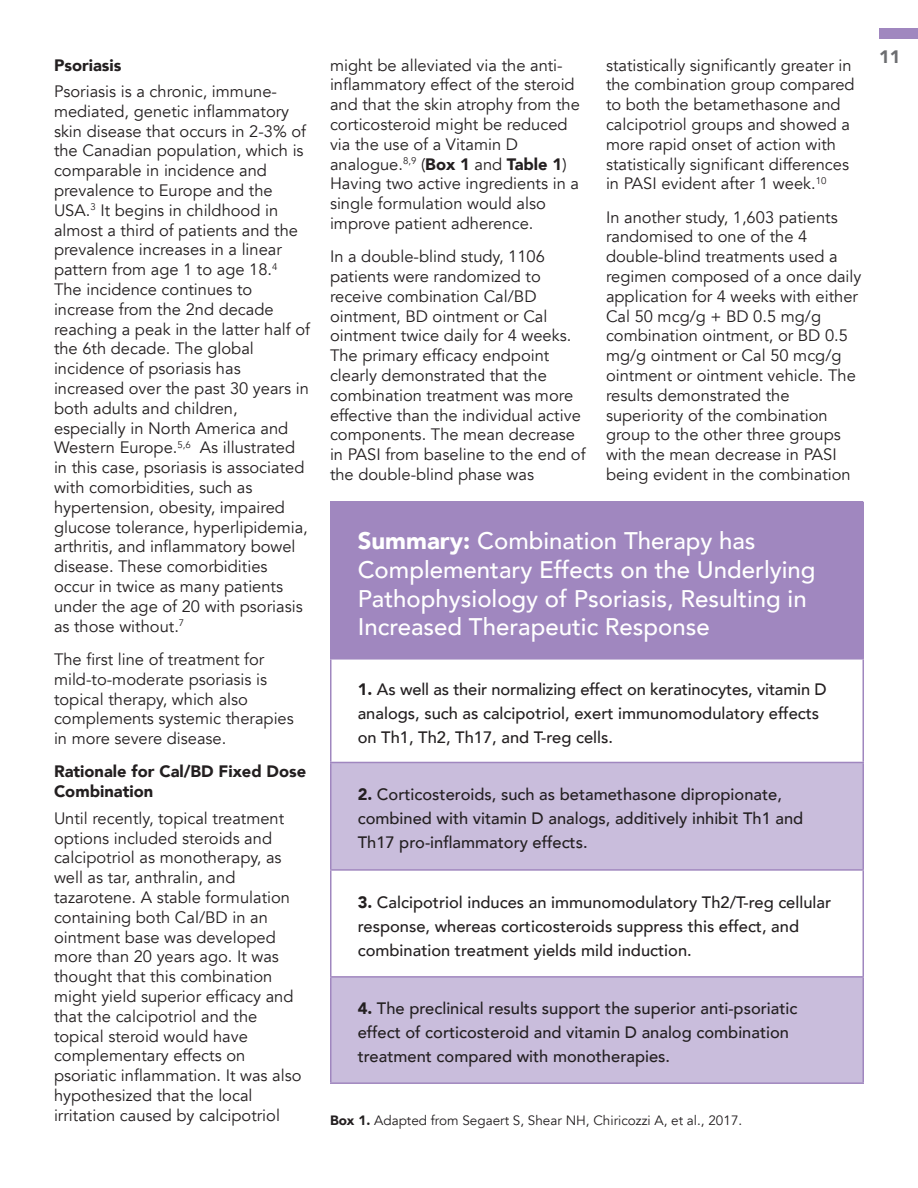
<style>
.page{position:relative;width:918px;height:1188px;background:#fff}
.page>*{position:absolute;margin:0;border:0;box-sizing:border-box;transform-origin:0 0}
.t1{font:500 24px/28.8px "Avenir";color:#fff}
.t2{font:900 18px "Avenir";color:#6c6d70}
.References{font:16.5px/19.8px "Avenir";color:#231f20}
.References-2{font:500 16.5px/24px "Avenir";color:#231f20}
.References-3{font:900 16.5px/19.8px "Avenir";color:#231f20}
.References-4{font:13.5px "Avenir";color:#231f20}
.s1{font-weight:900}
</style>
<div class="page">
<div style="left:879px;top:28px;width:39px;height:11px;background:#a087bf"></div>
<div style="left:331px;top:502px;width:532px;height:157px;background:#a087bf"></div>
<div style="left:332px;top:763px;width:530px;height:319px;background:#c9bddc"></div>
<div style="left:331px;top:870px;width:532px;height:107px;background:#fff"></div>
<hr style="left:330px;top:502px;width:2px;height:156px;background:#a087bf">
<hr style="left:862px;top:502px;width:2px;height:156px;background:#a087bf">
<hr style="left:330px;top:660px;width:2px;height:102px;background:#a087bf">
<hr style="left:330px;top:658px;width:534px;height:2px;background:#a087bf">
<hr style="left:862px;top:660px;width:2px;height:102px;background:#a087bf">
<hr style="left:330px;top:763px;width:2px;height:106px;background:#a087bf">
<hr style="left:330px;top:762px;width:534px;height:1px;background:#a087bf">
<hr style="left:862px;top:763px;width:2px;height:106px;background:#a087bf">
<hr style="left:330px;top:871px;width:2px;height:105px;background:#a087bf">
<hr style="left:330px;top:869px;width:534px;height:2px;background:#a087bf">
<hr style="left:862px;top:871px;width:2px;height:105px;background:#a087bf">
<hr style="left:330px;top:978px;width:2px;height:104px;background:#a087bf">
<hr style="left:330px;top:976px;width:534px;height:2px;background:#a087bf">
<hr style="left:862px;top:978px;width:2px;height:104px;background:#a087bf">
<hr style="left:330px;top:1082px;width:534px;height:2px;background:#a087bf">
<p class="References-3" style="left:54px;top:54px;width:69px">Psoriasis</p>
<p class="References" style="left:54px;top:82px;width:258px">Psoriasis is a chronic, immune&shy;mediated, genetic inflammatory skin disease that occurs in 2-3% of the Canadian population, which is comparable in incidence and prevalence to Europe and the<br>USA.<sup>3</sup> It begins in childhood in almost a third of patients and the prevalence increases in a linear pattern from age 1 to age 18.<sup>4<br></sup>The incidence continues to increase from the 2nd decade reaching a peak in the latter half of the 6th decade. The global incidence of psoriasis has increased over the past 30 years in both adults and children, especially in North America and<br>Western Europe.<sup>5,6</sup> As illustrated in this case, psoriasis is associated with comorbidities, such as hypertension, obesity, impaired glucose tolerance, hyperlipidemia, arthritis, and inflammatory bowel disease. These comorbidities occur in twice as many patients under the age of 20 with psoriasis as those without.<sup>7</sup></p>
<p class="References" style="left:54px;top:650px;width:241px">The first line of treatment for mild-to-moderate psoriasis is topical therapy, which also complements systemic therapies in more severe disease.</p>
<p class="References-3" style="left:54px;top:761px;width:254px">Rationale for Cal/BD Fixed Dose<br>Combination</p>
<p class="References" style="left:54px;top:809px;width:249px">Until recently, topical treatment options included steroids and calcipotriol as monotherapy, as well as tar, anthralin, and tazarotene. A stable formulation containing both Cal/BD in an ointment base was developed more than 20 years ago. It was thought that this combination might yield superior efficacy and that the calcipotriol and the topical steroid would have complementary effects on psoriatic inflammation. It was also hypothesized that the local irritation caused by calcipotriol</p>
<p class="References" style="left:330px;top:55px;width:251px">might be alleviated via the anti&shy;inflammatory effect of the steroid and that the skin atrophy from the corticosteroid might be reduced via the use of a Vitamin D analogue.<sup>8,9</sup> (<span class="s1">Box 1</span> and <span class="s1">Table 1</span>)<br>Having two active ingredients in a single formulation would also improve patient adherence.</p>
<p class="References" style="left:330px;top:247px;width:257px">In a double-blind study, 1106 patients were randomized to receive combination Cal/BD ointment, BD ointment or Cal ointment twice daily for 4 weeks.<br>The primary efficacy endpoint clearly demonstrated that the combination treatment was more effective than the individual active components. The mean decrease in PASI from baseline to the end of the double-blind phase was</p>
<p class="References" style="left:606px;top:55px;width:250px">statistically significantly greater in the combination group compared to both the betamethasone and calcipotriol groups and showed a more rapid onset of action with statistically significant differences in PASI evident after 1 week.<sup>10</sup></p>
<p class="References" style="left:606px;top:207px;width:257px">In another study, 1,603 patients randomised to one of the 4 double-blind treatments used a regimen composed of a once daily application for 4 weeks with either<br>Cal 50 mcg/g + BD 0.5 mg/g combination ointment, or BD 0.5 mg/g ointment or Cal 50 mcg/g ointment or ointment vehicle. The results demonstrated the superiority of the combination group to the other three groups with the mean decrease in PASI being evident in the combination</p>
<p class="t1" style="left:358px;top:525px;width:459px"><span class="s1">Summary:</span> Combination Therapy has Complementary Effects on the Underlying Pathophysiology of Psoriasis, Resulting in Increased Therapeutic Response</p>
<p class="References-2" style="left:358px;top:676px;width:470px"><span class="s1">1.</span> As well as their normalizing effect on keratinocytes, vitamin D analogs, such as calcipotriol, exert immunomodulatory effects on Th1, Th2, Th17, and T-reg cells.</p>
<p class="References-2" style="left:358px;top:782px;width:447px"><span class="s1">2.</span> Corticosteroids, such as betamethasone dipropionate, combined with vitamin D analogs, additively inhibit Th1 and<br>Th17 pro-inflammatory effects.</p>
<p class="References-2" style="left:358px;top:889px;width:475px"><span class="s1">3.</span> Calcipotriol induces an immunomodulatory Th2/T-reg cellular response, whereas corticosteroids suppress this effect, and combination treatment yields mild induction.</p>
<p class="References-2" style="left:358px;top:996px;width:441px"><span class="s1">4.</span> The preclinical results support the superior anti-psoriatic effect of corticosteroid and vitamin D analog combination treatment compared with monotherapies.</p>
<p class="References-4" style="left:330px;top:1112px;width:414px"><span class="s1">Box 1.</span> Adapted from Segaert S, Shear NH, Chiricozzi A, et al., 2017.</p>
<p class="t2" style="left:879px;top:42px;width:23px">11</p>
</div>
